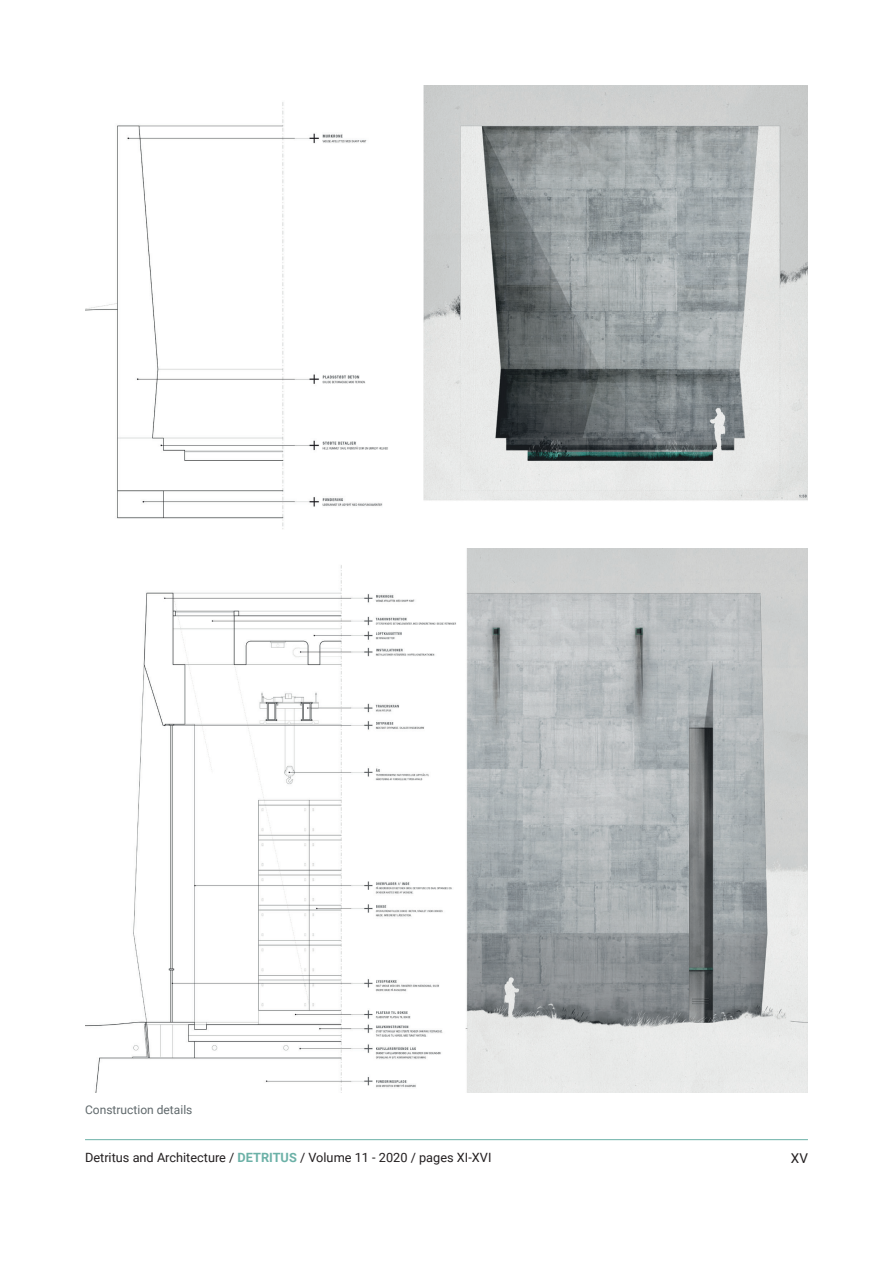
<style>
.page{position:relative;width:893px;height:1263px;background:#fff}
.page>*{position:absolute;margin:0;border:0;box-sizing:border-box;transform-origin:0 0}
.t1{font:13.5px "Roboto";color:#231f20}
.t2{font:12.75px "Roboto";color:#231f20}
.t3{font:12px "Roboto";color:#5f686b}
.s1{font-weight:700;color:#6cb1a7}
</style>
<div class="page">
<hr style="left:85px;top:1139px;width:723px;height:1px;background:#6cb1a7">
<img style="left:85px;top:85px;width:723px;height:444px">
<img style="left:85px;top:549px;width:723px;height:544px">
<p class="t3" style="left:85px;top:1101px;width:109px">Construction details</p>
<p class="t2" style="left:85px;top:1148px;width:408px">Detritus and Architecture / <span class="s1">DETRITUS</span> / Volume 11 - 2020 / pages XI-XVI</p>
<p class="t1" style="left:791px;top:1148px;width:19px">XV</p>
</div>
